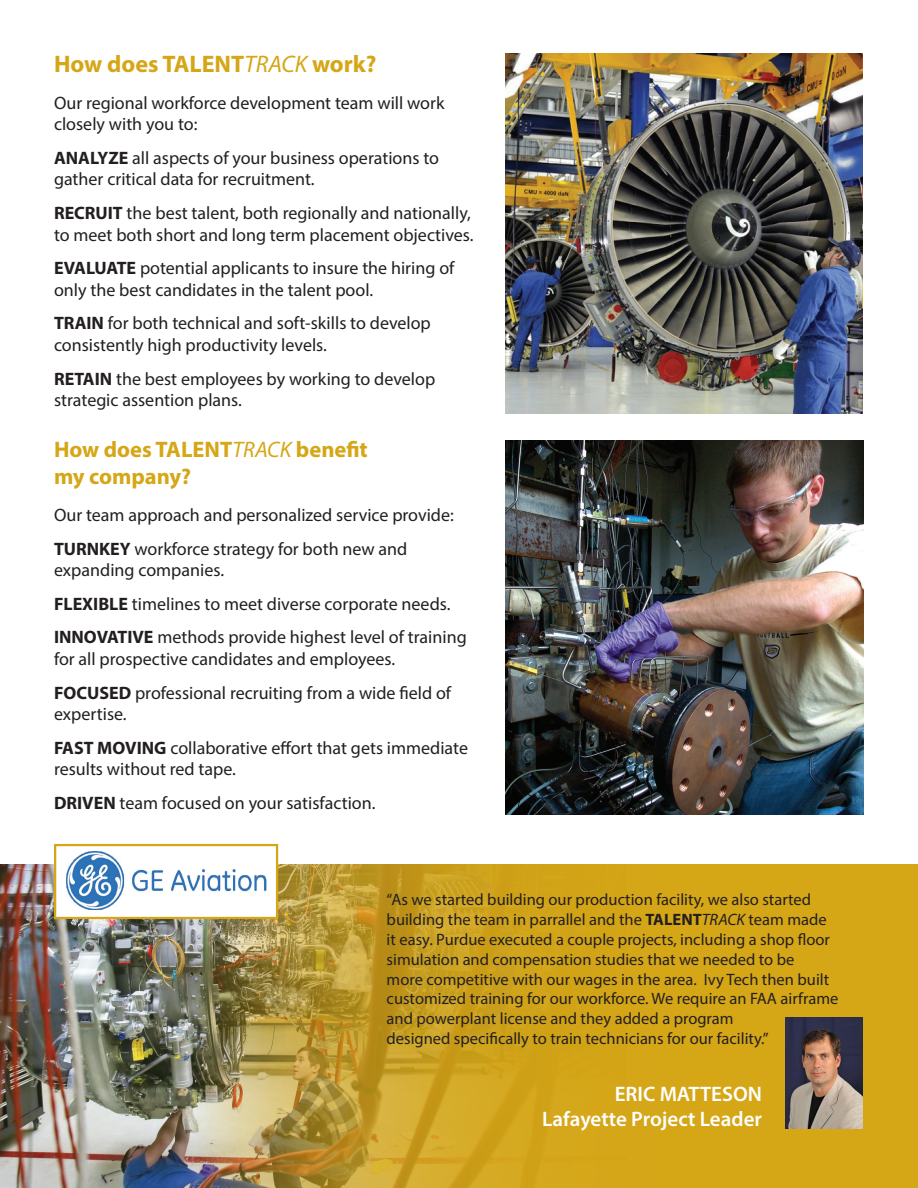
<style>
.page{position:relative;width:918px;height:1188px;background:#fff}
.page>*{position:absolute;margin:0;border:0;box-sizing:border-box;transform-origin:0 0}
.t1{font:700 24px "Myriad Pro";color:#d5a616}
.t2{font:700 22.5px "Myriad Pro";color:#d5a616}
.t3{font:600 21px "Myriad Pro";color:#fff}
.t4{font:18px/21.6px "Myriad Pro";color:#231f20}
.t5{font:16.5px/19.8px "Myriad Pro";color:#231f20}
.s1{font-weight:400;font-style:italic}
.s2{font-weight:700}
.s3{font-style:italic}
</style>
<div class="page">
<img style="left:0;top:864px;width:197px;height:324px">
<svg style="left:197px;top:864px;width:721px;height:324px;background:#c9a025"></svg>
<img style="left:785px;top:1017px;width:78px;height:111px">
<div style="left:55px;top:845px;width:222px;height:73px;background:#fff"></div>
<img style="left:66px;top:852px;width:201px;height:57px">
<div style="left:54px;top:844px;width:224px;height:75px;border:2px solid #d5a616"></div>
<img style="left:505px;top:53px;width:358px;height:360px">
<img style="left:505px;top:441px;width:359px;height:373px">
<p class="t1" style="left:54px;top:48px;width:324px">How does TALENT<span class="s1">TRACK</span> work?</p>
<p class="t4" style="left:54px;top:91px;width:392px">Our regional workforce development team will work closely with you to:</p>
<p class="t4" style="left:54px;top:147px;width:387px"><span class="s2">ANALYZE</span> all aspects of your business operations to gather critical data for recruitment.</p>
<p class="t4" style="left:54px;top:202px;width:421px"><span class="s2">RECRUIT</span> the best talent, both regionally and nationally, to meet both short and long term placement objectives.</p>
<p class="t4" style="left:54px;top:257px;width:402px"><span class="s2">EVALUATE</span> potential applicants to insure the hiring of only the best candidates in the talent pool.</p>
<p class="t4" style="left:54px;top:312px;width:378px"><span class="s2">TRAIN</span> for both technical and soft-skills to develop consistently high productivity levels.</p>
<p class="t4" style="left:54px;top:367px;width:383px"><span class="s2">RETAIN</span> the best employees by working to develop strategic assention plans.</p>
<p class="t2" style="left:54px;top:435px;width:315px">How does TALENT<span class="s1">TRACK</span> benefit</p>
<p class="t2" style="left:54px;top:462px;width:139px">my company?</p>
<p class="t4" style="left:54px;top:504px;width:401px">Our team approach and personalized service provide:</p>
<p class="t4" style="left:54px;top:537px;width:355px"><span class="s2">TURNKEY</span> workforce strategy for both new and expanding companies.</p>
<p class="t4" style="left:54px;top:593px;width:398px"><span class="s2">FLEXIBLE</span> timelines to meet diverse corporate needs.</p>
<p class="t4" style="left:54px;top:626px;width:414px"><span class="s2">INNOVATIVE</span> methods provide highest level of training for all prospective candidates and employees.</p>
<p class="t4" style="left:54px;top:681px;width:399px"><span class="s2">FOCUSED</span> professional recruiting from a wide field of expertise.</p>
<p class="t4" style="left:54px;top:737px;width:416px"><span class="s2">FAST MOVING</span> collaborative effort that gets immediate results without red tape.</p>
<p class="t4" style="left:54px;top:792px;width:323px"><span class="s2">DRIVEN</span> team focused on your satisfaction.</p>
<p class="t5" style="left:387px;top:890px;width:453px">“As we started building our production facility, we also started building the team in parrallel and the <span class="s2">TALENT</span><span class="s3">TRACK</span> team made it easy. Purdue executed a couple projects, including a shop floor simulation and compensation studies that we needed to be<br>more competitive with our wages in the area. Ivy Tech then built customized training for our workforce. We require an FAA airframe and powerplant license and they added a program<br>designed specifically to train technicians for our facility.”</p>
<p class="t3" style="left:615px;top:1080px;width:149px">ERIC MATTESON</p>
<p class="t3" style="left:542px;top:1106px;width:221px">Lafayette Project Leader</p>
</div>
